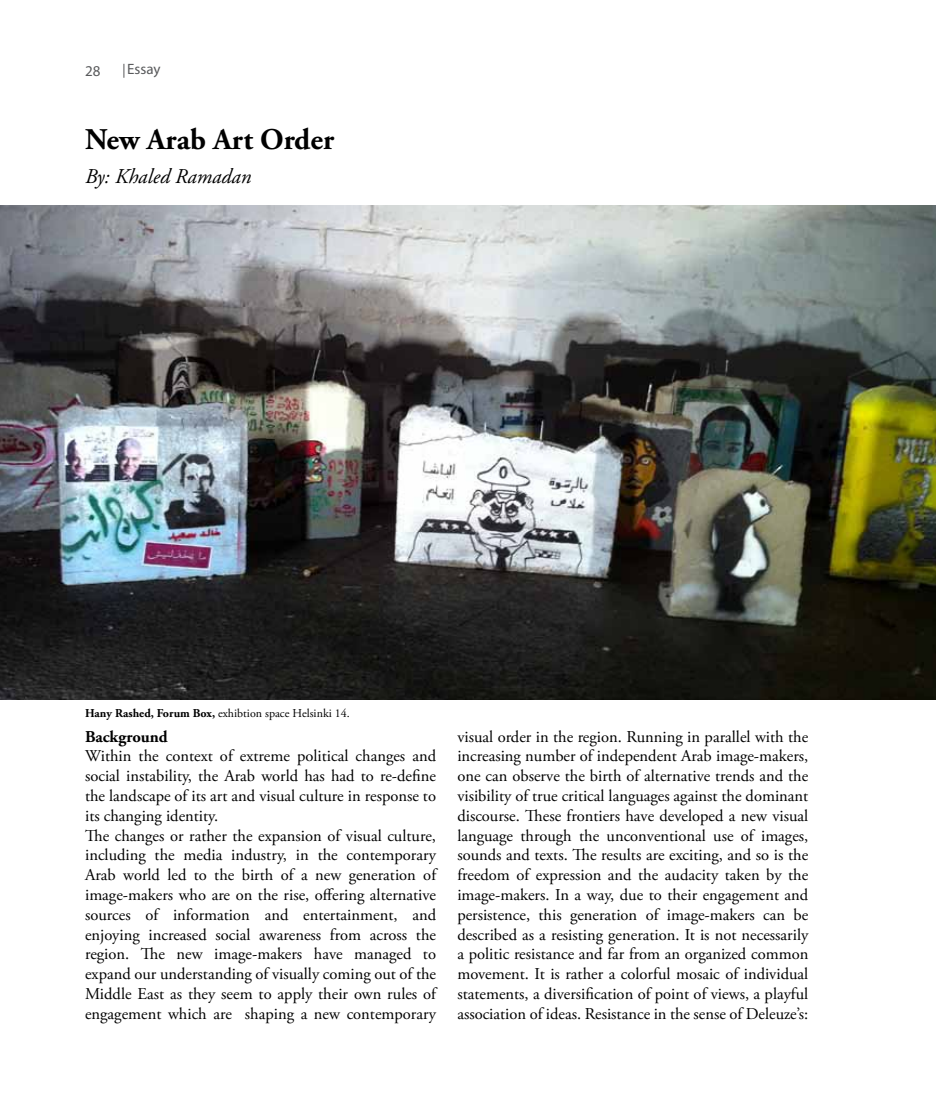
<style>
.page{position:relative;width:936px;height:1106px;background:#fff}
.page>*{position:absolute;margin:0;border:0;box-sizing:border-box;transform-origin:0 0}
.t1{font:700 30px "Adobe Garamond Pro";color:#000}
.t2{font:italic 21px "Adobe Garamond Pro";color:#000}
.t3{font:16.5px/19.8px "Adobe Garamond Pro";color:#000}
.t4{font:700 16.5px "Adobe Garamond Pro";color:#000}
.t5{font:15px "Myriad Pro";color:#58595b}
.t6{font:12px "Adobe Garamond Pro";color:#000}
.s1{font-weight:700}
</style>
<div class="page">
<svg style="left:124px;top:64px;width:1px;height:14px"></svg>
<img style="left:0;top:205px;width:935px;height:495px">
<p class="t5" style="left:85px;top:62px;width:17px">28</p>
<p class="t5" style="left:127px;top:59px;width:35px">Essay</p>
<h1 class="t1" style="left:85px;top:122px;width:250px">New Arab Art Order</h1>
<p class="t2" style="left:85px;top:164px;width:168px">By: Khaled Ramadan</p>
<p class="t6" style="left:85px;top:706px;width:266px"><span class="s1">Hany Rashed, Forum Box,</span> exhibtion space Helsinki 14.</p>
<p class="t4" style="left:85px;top:726px;width:84px">Background</p>
<p class="t3" style="left:85px;top:746px;width:352px">Within the context of extreme political changes and social instability, the Arab world has had to re-define the landscape of its art and visual culture in response to its changing identity.<br>The changes or rather the expansion of visual culture, including the media industry, in the contemporary Arab world led to the birth of a new generation of image-makers who are on the rise, offering alternative sources of information and entertainment, and enjoying increased social awareness from across the region. The new image-makers have managed to expand our understanding of visually coming out of the Middle East as they seem to apply their own rules of engagement which are shaping a new contemporary</p>
<p class="t3" style="left:457px;top:727px;width:352px;text-align:justify">visual order in the region. Running in parallel with the increasing number of independent Arab image-makers, one can observe the birth of alternative trends and the visibility of true critical languages against the dominant discourse. These frontiers have developed a new visual language through the unconventional use of images, sounds and texts. The results are exciting, and so is the freedom of expression and the audacity taken by the image-makers. In a way, due to their engagement and persistence, this generation of image-makers can be described as a resisting generation. It is not necessarily a politic resistance and far from an organized common movement. It is rather a colorful mosaic of individual statements, a diversification of point of views, a playful association of ideas. Resistance in the sense of Deleuze’s:</p>
</div>
